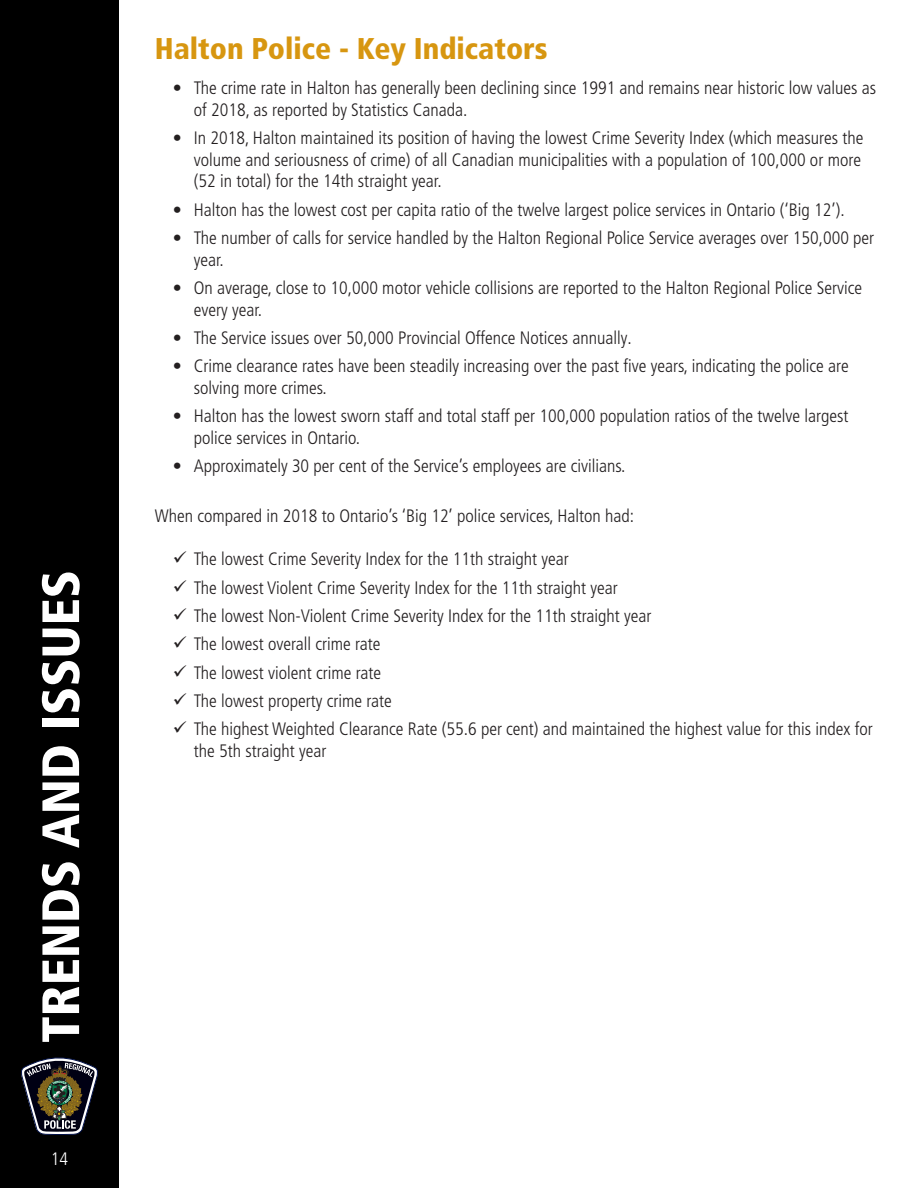
<style>
.page{position:relative;width:918px;height:1188px;background:#fff}
.page>*{position:absolute;margin:0;border:0;box-sizing:border-box;transform-origin:0 0}
.t1{font:900 condensed 52.5px "Frutiger LT Pro";color:#fff}
.t2{font:900 condensed 30px "Frutiger LT Pro";color:#d79610}
.t3{font:300 condensed 18px/21.6px "Frutiger LT Pro";color:#231f20}
.t4{font:300 condensed 18px "Frutiger LT Pro";color:#fff}
</style>
<div class="page">
<div style="left:0;top:0;width:119px;height:1188px;background:#000"></div>
<svg style="left:21px;top:1057px;width:77px;height:78px"></svg>
<h1 class="t1" style="left:29px;top:1043px;width:474px;rotate:-90deg">TRENDS AND ISSUES</h1>
<p class="t4" style="left:51px;top:1149px;width:19px">14</p>
<h2 class="t2" style="left:155px;top:31px;width:394px">Halton Police - Key Indicators</h2>
<p class="t3" style="left:194px;top:77px;width:684px;text-indent:-21px">• The crime rate in Halton has generally been declining since 1991 and remains near historic low values as of 2018, as reported by Statistics Canada.</p>
<p class="t3" style="left:194px;top:127px;width:671px;text-indent:-21px">• In 2018, Halton maintained its position of having the lowest Crime Severity Index (which measures the volume and seriousness of crime) of all Canadian municipalities with a population of 100,000 or more (52 in total) for the 14th straight year.</p>
<p class="t3" style="left:173px;top:199px;width:673px">• Halton has the lowest cost per capita ratio of the twelve largest police services in Ontario (‘Big 12’).</p>
<p class="t3" style="left:194px;top:227px;width:682px;text-indent:-21px">• The number of calls for service handled by the Halton Regional Police Service averages over 150,000 per year.</p>
<p class="t3" style="left:194px;top:277px;width:670px;text-indent:-21px">• On average, close to 10,000 motor vehicle collisions are reported to the Halton Regional Police Service every year.</p>
<p class="t3" style="left:173px;top:327px;width:460px">• The Service issues over 50,000 Provincial Offence Notices annually.</p>
<p class="t3" style="left:194px;top:356px;width:656px;text-indent:-21px">• Crime clearance rates have been steadily increasing over the past five years, indicating the police are solving more crimes.</p>
<p class="t3" style="left:194px;top:405px;width:656px;text-indent:-21px">• Halton has the lowest sworn staff and total staff per 100,000 population ratios of the twelve largest police services in Ontario.</p>
<p class="t3" style="left:173px;top:455px;width:454px">• Approximately 30 per cent of the Service’s employees are civilians.</p>
<p class="t3" style="left:155px;top:505px;width:481px">When compared in 2018 to Ontario’s ‘Big 12’ police services, Halton had:</p>
<p class="t3" style="left:194px;top:549px;width:376px">The lowest Crime Severity Index for the 11th straight year</p>
<p class="t3" style="left:194px;top:577px;width:425px">The lowest Violent Crime Severity Index for the 11th straight year</p>
<p class="t3" style="left:194px;top:605px;width:459px">The lowest Non-Violent Crime Severity Index for the 11th straight year</p>
<p class="t3" style="left:194px;top:634px;width:188px">The lowest overall crime rate</p>
<p class="t3" style="left:194px;top:662px;width:189px">The lowest violent crime rate</p>
<p class="t3" style="left:194px;top:690px;width:200px">The lowest property crime rate</p>
<p class="t3" style="left:194px;top:719px;width:681px">The highest Weighted Clearance Rate (55.6 per cent) and maintained the highest value for this index for the 5th straight year</p>
</div>
